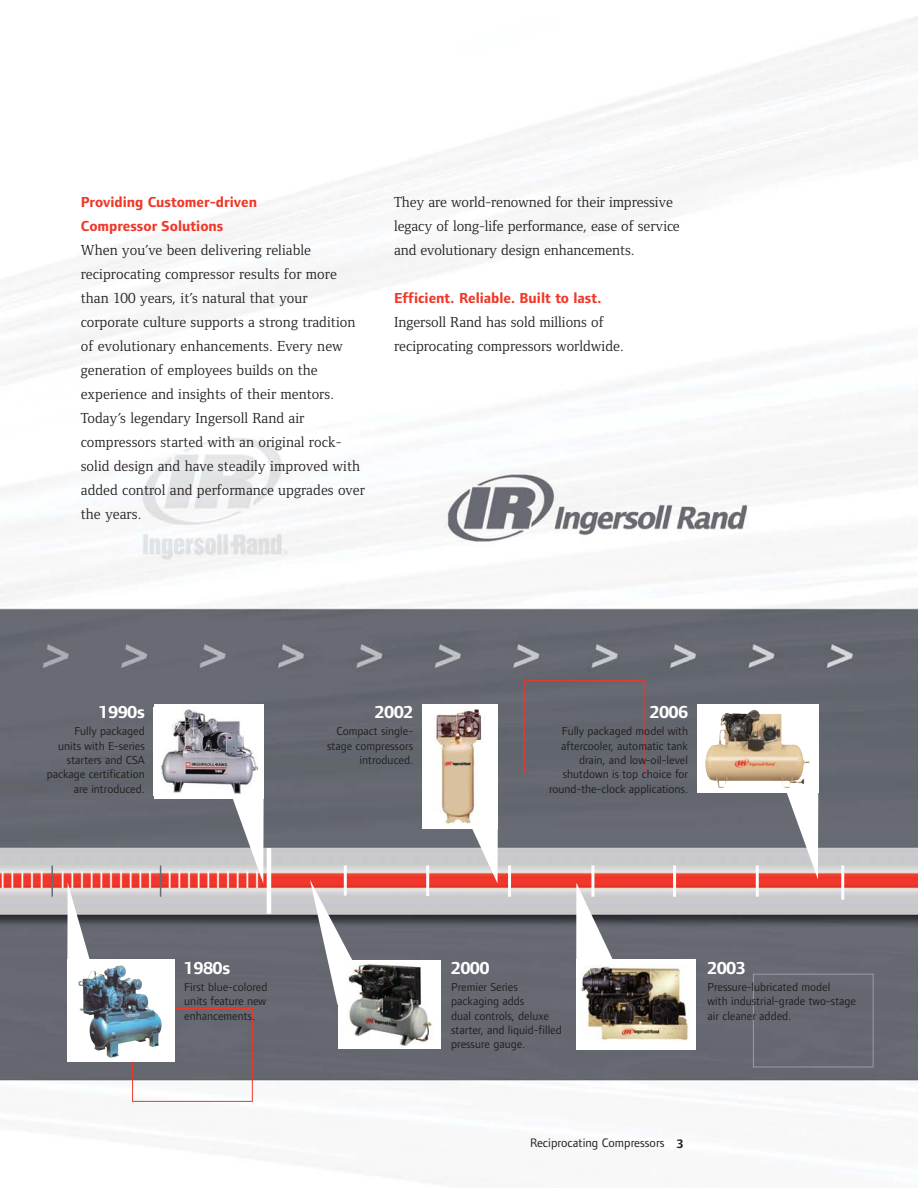
<style>
.page{position:relative;width:918px;height:1188px;background:#fff}
.page>*{position:absolute;margin:0;border:0;box-sizing:border-box;transform-origin:0 0}
.t1{font:24px "Zapf Dingbats";color:#fff}
.t2{font:700 18px "Foundry Form Sans";color:#fff}
.t3{font:15px/24px "Foundry Form Serif";letter-spacing:.005em;color:#231f20}
.t4{font:700 15px/24px "Foundry Form Sans";color:#ef3829}
.t5{font:12.75px "Foundry Form Sans";color:#231f20}
.t6{font:12px/14.4px "Foundry Form Sans";color:#231f20;text-align:right}
.s1{font-weight:700}
</style>
<div class="page">
<img style="left:0;top:17px;width:918px;height:1167px">
<hr style="left:51px;top:866px;width:2px;height:31px;background:#696b73">
<hr style="left:673px;top:866px;width:3px;height:31px;background:#fff">
<hr style="left:756px;top:866px;width:3px;height:31px;background:#fff">
<hr style="left:841px;top:865px;width:3px;height:35px;background:#fff">
<svg style="left:132px;top:680px;width:513px;height:422px;background:#837e84"></svg>
<div style="left:753px;top:974px;width:121px;height:93px;border:1px solid #9b9ca3"></div>
<div style="left:0;top:724px;width:81px;height:94px;background:#656871"></div>
<svg style="left:67px;top:882px;width:31px;height:110px"></svg>
<svg style="left:576px;top:883px;width:38px;height:77px"></svg>
<svg style="left:227px;top:799px;width:37px;height:84px"></svg>
<svg style="left:782px;top:793px;width:36px;height:86px"></svg>
<div style="left:154px;top:704px;width:110px;height:95px;background:#fff"></div>
<img style="left:161px;top:709px;width:98px;height:85px">
<svg style="left:451px;top:829px;width:47px;height:54px"></svg>
<div style="left:422px;top:704px;width:76px;height:125px;background:#fff"></div>
<img style="left:436px;top:709px;width:46px;height:115px">
<img style="left:68px;top:960px;width:107px;height:102px">
<img style="left:105px;top:1006px;width:57px;height:52px">
<div style="left:697px;top:704px;width:121px;height:89px;background:#fff"></div>
<img style="left:718px;top:714px;width:92px;height:74px">
<div style="left:338px;top:960px;width:103px;height:89px;background:#fff"></div>
<img style="left:348px;top:964px;width:84px;height:82px">
<div style="left:576px;top:960px;width:120px;height:90px;background:#fff"></div>
<img style="left:581px;top:965px;width:109px;height:75px">
<p class="t4" style="left:81px;top:191px;width:178px">Providing Customer-driven<br>Compressor Solutions</p>
<p class="t3" style="left:81px;top:240px;width:286px">When you’ve been delivering reliable reciprocating compressor results for more than 100 years, it’s natural that your corporate culture supports a strong tradition of evolutionary enhancements. Every new generation of employees builds on the experience and insights of their mentors.<br>Today’s legendary Ingersoll Rand air compressors started with an original rock&shy;solid design and have steadily improved with added control and performance upgrades over the years.</p>
<p class="t3" style="left:394px;top:192px;width:287px">They are world-renowned for their impressive legacy of long-life performance, ease of service and evolutionary design enhancements.</p>
<p class="t4" style="left:394px;top:287px;width:209px">Efficient. Reliable. Built to last.</p>
<p class="t3" style="left:394px;top:312px;width:231px">Ingersoll Rand has sold millions of reciprocating compressors worldwide.</p>
<p class="t2" style="left:99px;top:705px;width:47px">1990s</p>
<p class="t6" style="left:47px;top:725px;width:100px">Fully packaged<br>units with E-series starters and CSA package certification are introduced.</p>
<h1 class="t1" style="left:1px;top:869px;width:259px">❘❘❘❘❘ ❘❘❘❘❘❘❘❘❘❘ ❘❘❘❘❘❘❘❘❘❘</h1>
<p class="t2" style="left:184px;top:961px;width:47px">1980s</p>
<p class="t6" style="left:184px;top:981px;width:85px;text-align:justify">First blue-colored units feature new enhancements.</p>
<p class="t2" style="left:375px;top:705px;width:40px">2002</p>
<p class="t6" style="left:327px;top:725px;width:88px">Compact single&shy;stage compressors introduced.</p>
<p class="t2" style="left:650px;top:705px;width:40px">2006</p>
<p class="t6" style="left:549px;top:725px;width:140px">Fully packaged model with aftercooler, automatic tank drain, and low-oil-level shutdown is top choice for round-the-clock applications.</p>
<p class="t2" style="left:451px;top:961px;width:40px">2000</p>
<p class="t6" style="left:451px;top:981px;width:112px;text-align:left">Premier Series packaging adds<br>dual controls, deluxe starter, and liquid-filled pressure gauge.</p>
<p class="t2" style="left:708px;top:961px;width:40px">2003</p>
<p class="t6" style="left:708px;top:981px;width:150px;text-align:left">Pressure-lubricated model<br>with industrial-grade two-stage air cleaner added.</p>
<p class="t5" style="left:530px;top:1138px;width:155px">Reciprocating Compressors <span class="s1">3</span></p>
</div>
